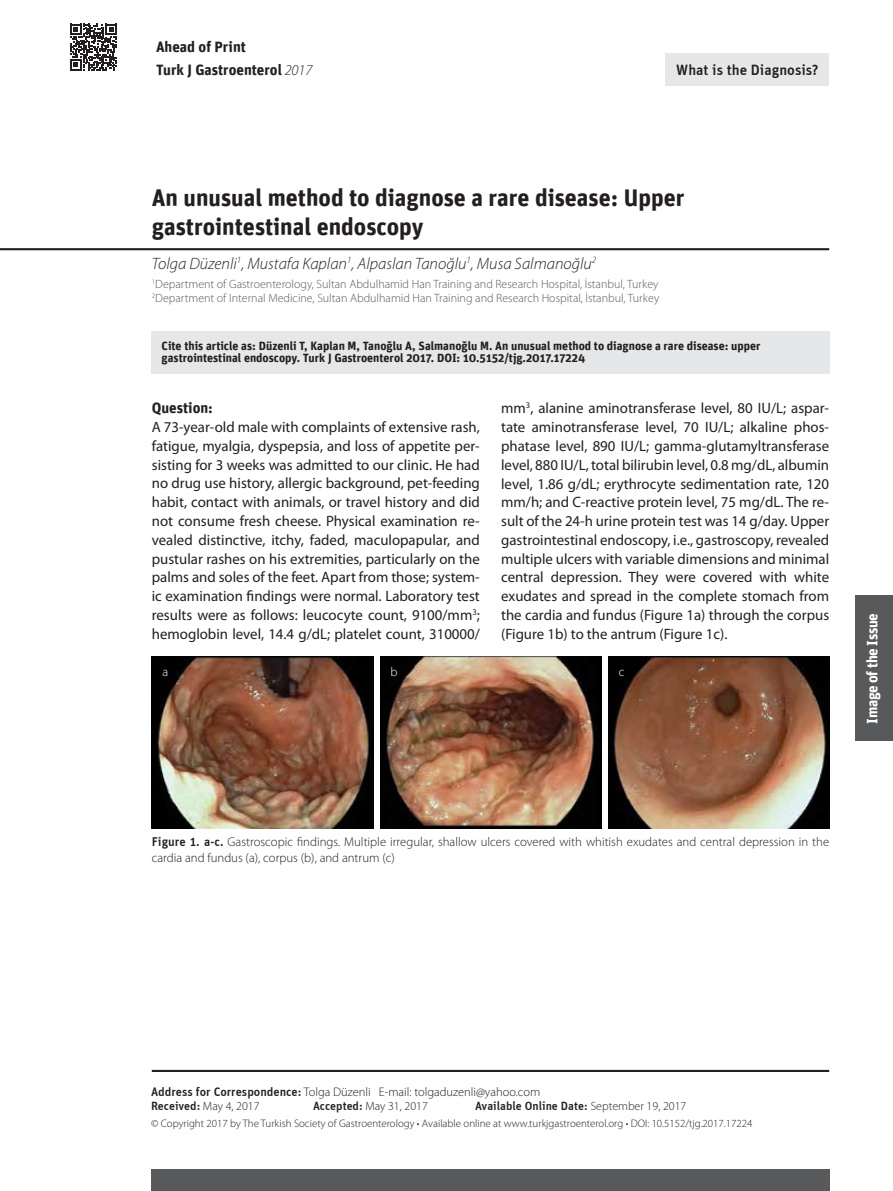
<style>
.page{position:relative;width:893px;height:1191px;background:#fff}
.page>*{position:absolute;margin:0;border:0;box-sizing:border-box;transform-origin:0 0}
.t1{font:700 24px/29.5px "Unit";color:#231f20}
.t2{font:italic 300 16.5px "Myriad Pro";color:#231f20}
.t3{font:15px/18.8px "Myriad Pro";color:#231f20;text-align:justify}
.t4{font:700 15px "Unit";color:#231f20}
.t5{font:500 15px "Unit";color:#231f20}
.t6{font:700 15px "Unit";letter-spacing:-.025em;color:#fff}
.t7{font:300 12.75px/15.8px "Myriad Pro";color:#231f20}
.t8{font:300 12.75px "Myriad Pro";color:#fff}
.t9{font:300 12.45px "Myriad Pro";color:#231f20}
.t10{font:300 12px/14.4px "Myriad Pro";color:#58595b}
.t11{font:700 12px/12px "Unit";color:#231f20}
.t12{font:500 12px "Unit";color:#231f20}
.t13{font:300 12px "Myriad Pro";color:#231f20}
.t14{font:300 10.95px "Myriad Pro";color:#231f20}
.s1{font-family:"Myriad Pro";font-weight:300;font-style:italic}
.s2{font-family:"Unit";font-weight:500}
.s3{font-family:"Myriad Pro";font-weight:300}
</style>
<div class="page">
<hr style="left:0;top:248px;width:829px;height:2px;background:#231f20">
<svg style="left:70px;top:24px;width:47px;height:46px"></svg>
<hr style="left:152px;top:1069px;width:677px;height:3px;background:#231f20">
<div style="left:151px;top:1169px;width:678px;height:22px;background:#58595b"></div>
<div style="left:856px;top:595px;width:37px;height:146px;background:#58595b"></div>
<div style="left:151px;top:331px;width:678px;height:42px;background:#e6e7e8"></div>
<div style="left:666px;top:54px;width:163px;height:32px;background:#e6e7e8"></div>
<img style="left:152px;top:656px;width:221px;height:172px">
<img style="left:380px;top:656px;width:221px;height:172px">
<img style="left:608px;top:656px;width:221px;height:172px">
<p class="t4" style="left:156px;top:37px;width:91px">Ahead of Print</p>
<p class="t4" style="left:156px;top:61px;width:158px">Turk J Gastroenterol <span class="s1">2017</span></p>
<p class="t5" style="left:676px;top:61px;width:144px">What is the Diagnosis?</p>
<h1 class="t1" style="left:152px;top:182px;width:534px">An unusual method to diagnose a rare disease: Upper gastrointestinal endoscopy</h1>
<p class="t2" style="left:152px;top:253px;width:446px">Tolga Düzenli<sup>1</sup>, Mustafa Kaplan<sup>1</sup>, Alpaslan Tanoğlu<sup>1</sup>, Musa Salmanoğlu<sup>2</sup></p>
<p class="t10" style="left:152px;top:276px;width:509px"><sup>1</sup>Department of Gastroenterology, Sultan Abdulhamid Han Training and Research Hospital, İstanbul, Turkey<br><sup>2</sup>Department of Internal Medicine, Sultan Abdulhamid Han Training and Research Hospital, İstanbul, Turkey</p>
<p class="t11" style="left:162px;top:340px;width:600px">Cite this article as: Düzenli T, Kaplan M, Tanoğlu A, Salmanoğlu M. An unusual method to diagnose a rare disease: upper gastrointestinal endoscopy. Turk J Gastroenterol 2017. DOI: 10.5152/tjg.2017.17224</p>
<p class="t4" style="left:152px;top:399px;width:63px">Question:</p>
<p class="t3" style="left:152px;top:417px;width:330px">A 73-year-old male with complaints of extensive rash, fatigue, myalgia, dyspepsia, and loss of appetite per&shy;sisting for 3 weeks was admitted to our clinic. He had no drug use history, allergic background, pet-feeding habit, contact with animals, or travel history and did not consume fresh cheese. Physical examination re&shy;vealed distinctive, itchy, faded, maculopapular, and pustular rashes on his extremities, particularly on the palms and soles of the feet. Apart from those; system&shy;ic examination findings were normal. Laboratory test results were as follows: leucocyte count, 9100/mm<sup>3</sup>; hemoglobin level, 14.4 g/dL; platelet count, 310000/</p>
<p class="t3" style="left:501px;top:399px;width:330px">mm<sup>3</sup>, alanine aminotransferase level, 80 IU/L; aspar&shy;tate aminotransferase level, 70 IU/L; alkaline phos&shy;phatase level, 890 IU/L; gamma-glutamyltransferase level, 880 IU/L, total bilirubin level, 0.8 mg/dL, albumin level, 1.86 g/dL; erythrocyte sedimentation rate, 120 mm/h; and C-reactive protein level, 75 mg/dL. The re&shy;sult of the 24-h urine protein test was 14 g/day. Upper gastrointestinal endoscopy, i.e., gastroscopy, revealed multiple ulcers with variable dimensions and minimal central depression. They were covered with white exudates and spread in the complete stomach from the cardia and fundus (Figure 1a) through the corpus (Figure 1b) to the antrum (Figure 1c).</p>
<p class="t8" style="left:162px;top:664px;width:7px">a</p>
<p class="t8" style="left:391px;top:664px;width:9px">b</p>
<p class="t8" style="left:619px;top:664px;width:7px">c</p>
<p class="t6" style="left:863px;top:723px;width:112px;rotate:-90deg">Image of the Issue</p>
<p class="t7" style="left:152px;top:834px;width:679px"><span class="s2">Figure 1. a-c.</span> Gastroscopic findings. Multiple irregular, shallow ulcers covered with whitish exudates and central depression in the cardia and fundus (a), corpus (b), and antrum (c)</p>
<p class="t9" style="left:151px;top:1083px;width:391px"><span class="s2">Address for Correspondence:</span> Tolga Düzenli E-mail: tolgaduzenli@yahoo.com</p>
<p class="t12" style="left:151px;top:1098px;width:110px">Received: <span class="s3">May 4, 2017</span></p>
<p class="t13" style="left:313px;top:1099px;width:116px"><span class="s2">Accepted:</span> May 31, 2017</p>
<p class="t12" style="left:475px;top:1098px;width:213px">Available Online Date: <span class="s3">September 19, 2017</span></p>
<p class="t14" style="left:151px;top:1117px;width:603px">© Copyright 2017 by The Turkish Society of Gastroenterology • Available online at www.turkjgastroenterol.org • DOI: 10.5152/tjg.2017.17224</p>
</div>
